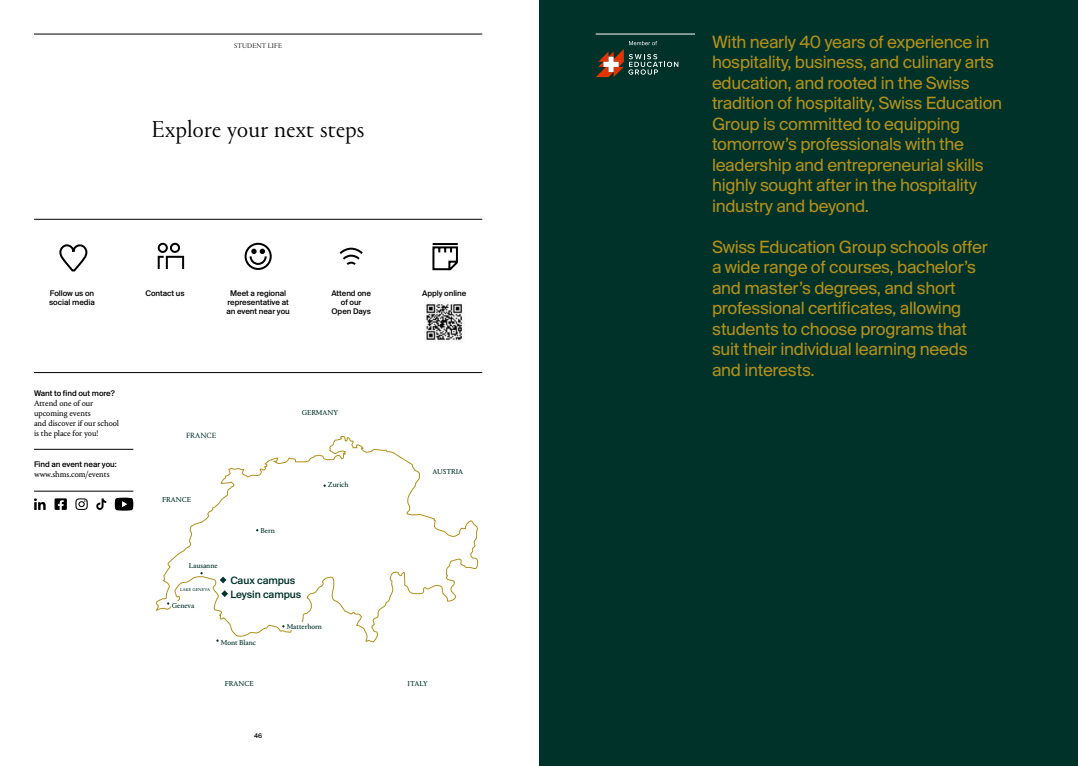
<style>
.page{position:relative;width:1078px;height:766px;background:#fff}
.page>*{position:absolute;margin:0;border:0;box-sizing:border-box;transform-origin:0 0}
.t1{font:300 24px "Portrait";letter-spacing:.01em;color:#000}
.t2{font:18.5px/20.5px "Suisse BP Intl";letter-spacing:-.015em;color:#b3901a}
.t3{font:500 11.1px "Suisse BP Intl";letter-spacing:-.005em;color:#003229}
.t4{font:500 8.5px/9px "Suisse BP Intl";letter-spacing:-.005em;color:#000;text-align:center}
.t5{font:8.5px/10px "Portrait Text";letter-spacing:-.005em;color:#000}
.t6{font:7.9px "Portrait Text";letter-spacing:-.005em;color:#003229}
.t7{font:7.5px "Portrait Text Regular 2";letter-spacing:-.005em;color:#003229}
.t8{font:300 7px "Portrait";letter-spacing:.02em;color:#000}
.t9{font:500 7px "Suisse BP Intl";color:#000}
.t10{font:4.5px "Portrait Text Regular 2";letter-spacing:.01em;color:#003229}
</style>
<div class="page">
<hr style="left:34px;top:34px;width:448px;height:1px;background:#000">
<hr style="left:34px;top:219px;width:448px;height:1px;background:#000">
<hr style="left:34px;top:372px;width:448px;height:1px;background:#000">
<hr style="left:34px;top:449px;width:99px;height:1px;background:#000">
<svg style="left:59px;top:244px;width:29px;height:28px"></svg>
<svg style="left:157px;top:242px;width:28px;height:27px"></svg>
<svg style="left:244px;top:242px;width:28px;height:28px"></svg>
<svg style="left:339px;top:247px;width:24px;height:18px"></svg>
<svg style="left:432px;top:243px;width:26px;height:28px"></svg>
<div style="left:539px;top:0;width:538px;height:765px;background:#003229"></div>
<img style="left:424px;top:302px;width:40px;height:39px">
<svg style="left:156px;top:436px;width:322px;height:206px"></svg>
<div style="left:171px;top:600px;width:40px;height:8px;background:#fff"></div>
<div style="left:285px;top:622px;width:47px;height:8px;background:#fff"></div>
<svg style="left:220px;top:576px;width:6px;height:7px"></svg>
<svg style="left:221px;top:590px;width:7px;height:7px"></svg>
<hr style="left:595px;top:34px;width:99px;height:1px;background:#fff">
<svg style="left:596px;top:41px;width:82px;height:36px"></svg>
<hr style="left:34px;top:491px;width:99px;height:1px;background:#000">
<svg style="left:75px;top:498px;width:13px;height:12px"></svg>
<svg style="left:34px;top:498px;width:12px;height:12px"></svg>
<svg style="left:55px;top:498px;width:12px;height:12px"></svg>
<svg style="left:96px;top:498px;width:10px;height:12px"></svg>
<svg style="left:115px;top:497px;width:18px;height:13px"></svg>
<p class="t8" style="left:234px;top:41px;width:49px">STUDENT LIFE</p>
<p class="t1" style="left:152px;top:113px;width:214px">Explore your next steps</p>
<p class="t4" style="left:49px;top:289px;width:47px;text-align:left">Follow us on social media</p>
<p class="t4" style="left:145px;top:289px;width:41px">Contact us</p>
<p class="t4" style="left:226px;top:289px;width:65px">Meet a regional representative at an event near you</p>
<p class="t4" style="left:331px;top:289px;width:41px">Attend one of our<br>Open Days</p>
<p class="t4" style="left:422px;top:289px;width:46px">Apply online</p>
<p class="t4" style="left:34px;top:389px;width:82px">Want to find out more?</p>
<p class="t5" style="left:34px;top:398px;width:86px">Attend one of our upcoming events<br>and discover if our school is the place for you!</p>
<p class="t4" style="left:34px;top:459px;width:84px">Find an event near you:</p>
<p class="t5" style="left:34px;top:469px;width:77px">www.shms.com/events</p>
<p class="t6" style="left:186px;top:430px;width:32px">FRANCE</p>
<p class="t7" style="left:301px;top:407px;width:38px">GERMANY</p>
<p class="t7" style="left:162px;top:494px;width:31px">FRANCE</p>
<p class="t7" style="left:189px;top:560px;width:30px">Lausanne</p>
<p class="t10" style="left:180px;top:585px;width:31px">LAKE GENEVA</p>
<p class="t7" style="left:172px;top:599px;width:24px">Geneva</p>
<p class="t7" style="left:260px;top:524px;width:16px">Bern</p>
<p class="t3" style="left:230px;top:573px;width:66px">Caux campus</p>
<p class="t3" style="left:230px;top:587px;width:72px">Leysin campus</p>
<p class="t7" style="left:328px;top:479px;width:22px">Zurich</p>
<p class="t7" style="left:286px;top:621px;width:37px">Matterhorn</p>
<p class="t7" style="left:221px;top:636px;width:37px">Mont Blanc</p>
<p class="t7" style="left:225px;top:678px;width:31px">FRANCE</p>
<p class="t9" style="left:254px;top:731px;width:10px">46</p>
<p class="t7" style="left:432px;top:465px;width:32px">AUSTRIA</p>
<p class="t7" style="left:407px;top:678px;width:22px">ITALY</p>
<p class="t2" style="left:711px;top:31px;width:291px">With nearly 40 years of experience in hospitality, business, and culinary arts education, and rooted in the Swiss tradition of hospitality, Swiss Education Group is committed to equipping tomorrow’s professionals with the leadership and entrepreneurial skills highly sought after in the hospitality industry and beyond.</p>
<p class="t2" style="left:711px;top:236px;width:277px">Swiss Education Group schools offer a wide range of courses, bachelor’s and master’s degrees, and short professional certificates, allowing students to choose programs that suit their individual learning needs and interests.</p>
</div>
